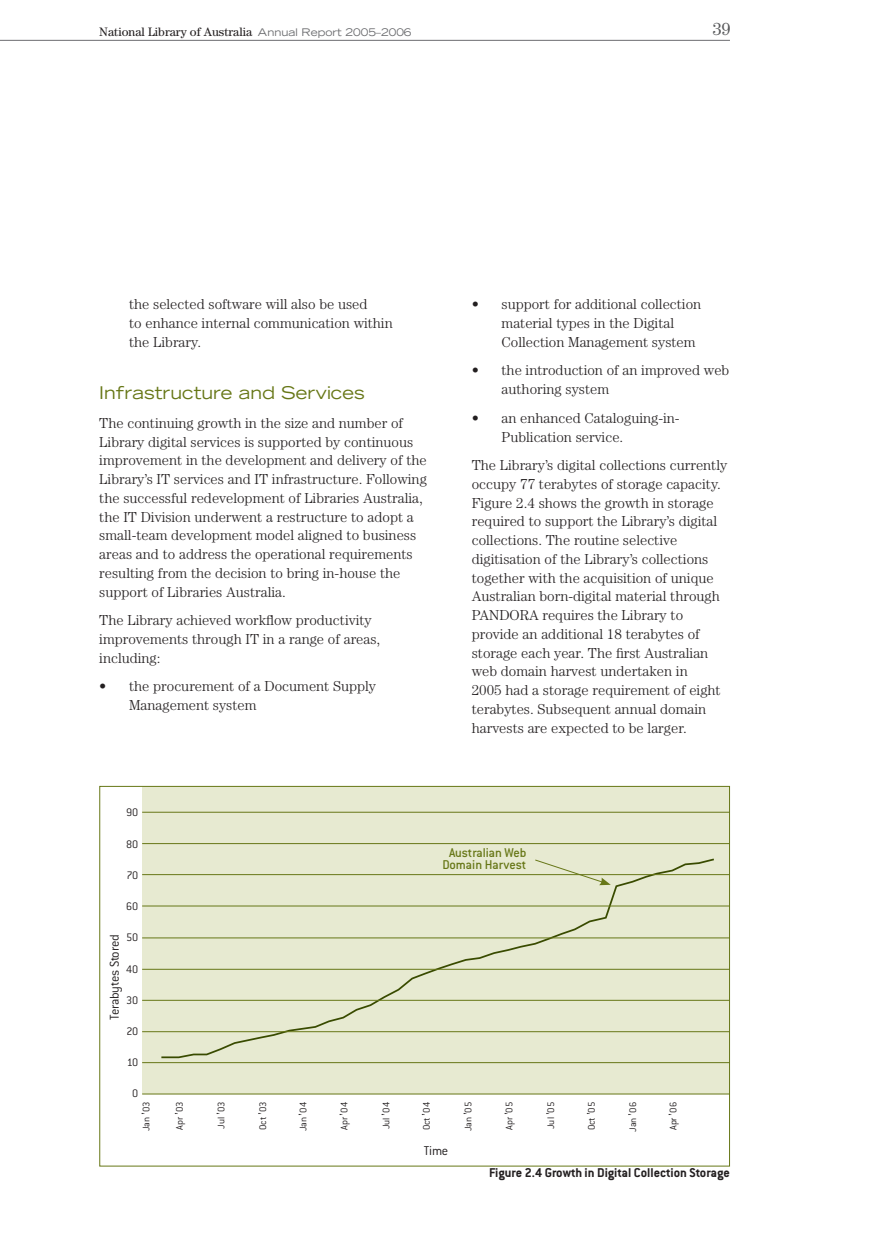
<style>
.page{position:relative;width:874px;height:1241px;background:#fff}
.page>*{position:absolute;margin:0;border:0;box-sizing:border-box;transform-origin:0 0}
.t1{font:expanded 17.5px "Trade Gothic LH";color:#677717}
.t2{font:17.5px "Century";color:#57585a}
.t3{font:300 14.35px/18.7px "Century";color:#231f20}
.t4{font:700 14px "Conduit ITC";color:#231f20}
.t5{font:500 14px/12.2px "Conduit ITC";letter-spacing:-.01em;color:#677717;text-align:center}
.t6{font:300 14px "Conduit ITC";letter-spacing:-.015em;color:#231f20}
.t7{font:12.25px "Century";color:#231f20}
.t8{font:300 11.9px "Conduit ITC";letter-spacing:-.02em;color:#231f20}
.t9{font:300 10.5px "Conduit ITC";letter-spacing:-.01em;color:#231f20}
.s1{font-family:"Trade Gothic LH";font-stretch:expanded;font-size:10.5px;color:#6c6d70}
.s2{font-family:"Trade Gothic LH";font-weight:400;font-stretch:expanded}
</style>
<div class="page">
<hr style="left:0;top:40px;width:729px;height:1px;background:#6c6d70">
<div style="left:142px;top:786px;width:587px;height:307px;background:#e7ead1"></div>
<svg style="left:159px;top:858px;width:556px;height:200px"></svg>
<svg style="left:534px;top:858px;width:76px;height:27px"></svg>
<hr style="left:142px;top:811px;width:587px;height:1px;background:#677717">
<hr style="left:142px;top:843px;width:587px;height:1px;background:#677717">
<hr style="left:142px;top:874px;width:587px;height:1px;background:#677717">
<hr style="left:142px;top:905px;width:587px;height:1px;background:#677717">
<hr style="left:142px;top:937px;width:587px;height:1px;background:#677717">
<hr style="left:142px;top:968px;width:587px;height:1px;background:#677717">
<hr style="left:142px;top:999px;width:587px;height:1px;background:#677717">
<hr style="left:142px;top:1031px;width:587px;height:1px;background:#677717">
<hr style="left:142px;top:1062px;width:587px;height:1px;background:#677717">
<hr style="left:142px;top:1093px;width:587px;height:1px;background:#677717">
<p class="t7" style="left:99px;top:25px;width:313px">National Library of Australia <span class="s1">Annual Report 2005–2006</span></p>
<p class="t2" style="left:712px;top:19px;width:10px">39</p>
<p class="t3" style="left:129px;top:295px;width:265px">the selected software will also be used<br>to enhance internal communication within the Library.</p>
<p class="t1" style="left:99px;top:381px;width:267px">Infrastructure and Services</p>
<p class="t3" style="left:99px;top:413px;width:329px">The continuing growth in the size and number of Library digital services is supported by continuous improvement in the development and delivery of the Library’s IT services and IT infrastructure. Following the successful redevelopment of Libraries Australia, the IT Division underwent a restructure to adopt a small-team development model aligned to business areas and to address the operational requirements resulting from the decision to bring in-house the support of Libraries Australia.</p>
<p class="t3" style="left:99px;top:610px;width:282px">The Library achieved workflow productivity improvements through IT in a range of areas, including:</p>
<p class="t3" style="left:129px;top:677px;width:248px;text-indent:-30px">• the procurement of a Document Supply<br>Management system</p>
<p class="t3" style="left:501px;top:295px;width:201px;text-indent:-30px">• support for additional collection material types in the Digital<br>Collection Management system</p>
<p class="t3" style="left:501px;top:361px;width:229px;text-indent:-30px">• the introduction of an improved web authoring system</p>
<p class="t3" style="left:501px;top:408px;width:180px;text-indent:-30px">• an enhanced Cataloguing-in-<br>Publication service.</p>
<p class="t3" style="left:471px;top:455px;width:257px">The Library’s digital collections currently occupy 77 terabytes of storage capacity.<br>Figure 2.4 shows the growth in storage required to support the Library’s digital collections. The routine selective digitisation of the Library’s collections together with the acquisition of unique Australian born-digital material through PANDORA requires the Library to provide an additional 18 terabytes of storage each year. The first Australian web domain harvest undertaken in<br>2005 had a storage requirement of eight terabytes. Subsequent annual domain harvests are expected to be larger.</p>
<p class="t8" style="left:126px;top:806px;width:13px">90</p>
<p class="t8" style="left:126px;top:837px;width:14px">80</p>
<p class="t8" style="left:126px;top:868px;width:13px">70</p>
<p class="t8" style="left:126px;top:899px;width:14px">60</p>
<p class="t8" style="left:126px;top:931px;width:14px">50</p>
<p class="t8" style="left:126px;top:962px;width:14px">40</p>
<p class="t8" style="left:126px;top:993px;width:14px">30</p>
<p class="t8" style="left:126px;top:1024px;width:13px">20</p>
<p class="t8" style="left:127px;top:1055px;width:13px">10</p>
<p class="t8" style="left:132px;top:1087px;width:8px">0</p>
<p class="t6" style="left:107px;top:1019px;width:87px;rotate:-90deg">Terabytes Stored</p>
<p class="t5" style="left:442px;top:846px;width:85px">Australian Web<br>Domain Harvest</p>
<p class="t9" style="left:140px;top:1130px;width:31px;rotate:-90deg">Jan <span class="s2">’</span>03</p>
<p class="t9" style="left:174px;top:1129px;width:29px;rotate:-90deg">Apr <span class="s2">’</span>03</p>
<p class="t9" style="left:215px;top:1128px;width:28px;rotate:-90deg">Jul <span class="s2">’</span>03</p>
<p class="t9" style="left:257px;top:1129px;width:29px;rotate:-90deg">Oct <span class="s2">’</span>03</p>
<p class="t9" style="left:297px;top:1131px;width:31px;rotate:-90deg">Jan <span class="s2">’</span>04</p>
<p class="t9" style="left:338px;top:1129px;width:30px;rotate:-90deg">Apr <span class="s2">’</span>04</p>
<p class="t9" style="left:380px;top:1128px;width:28px;rotate:-90deg">Jul <span class="s2">’</span>04</p>
<p class="t9" style="left:421px;top:1129px;width:30px;rotate:-90deg">Oct <span class="s2">’</span>04</p>
<p class="t9" style="left:462px;top:1131px;width:31px;rotate:-90deg">Jan <span class="s2">’</span>05</p>
<p class="t9" style="left:503px;top:1129px;width:29px;rotate:-90deg">Apr <span class="s2">’</span>05</p>
<p class="t9" style="left:545px;top:1128px;width:28px;rotate:-90deg">Jul <span class="s2">’</span>05</p>
<p class="t9" style="left:585px;top:1129px;width:30px;rotate:-90deg">Oct <span class="s2">’</span>05</p>
<p class="t9" style="left:626px;top:1131px;width:31px;rotate:-90deg">Jan <span class="s2">’</span>06</p>
<p class="t9" style="left:667px;top:1129px;width:30px;rotate:-90deg">Apr <span class="s2">’</span>06</p>
<p class="t6" style="left:423px;top:1143px;width:26px">Time</p>
<p class="t4" style="left:489px;top:1164px;width:242px">Figure 2.4 Growth in Digital Collection Storage</p>
</div>
